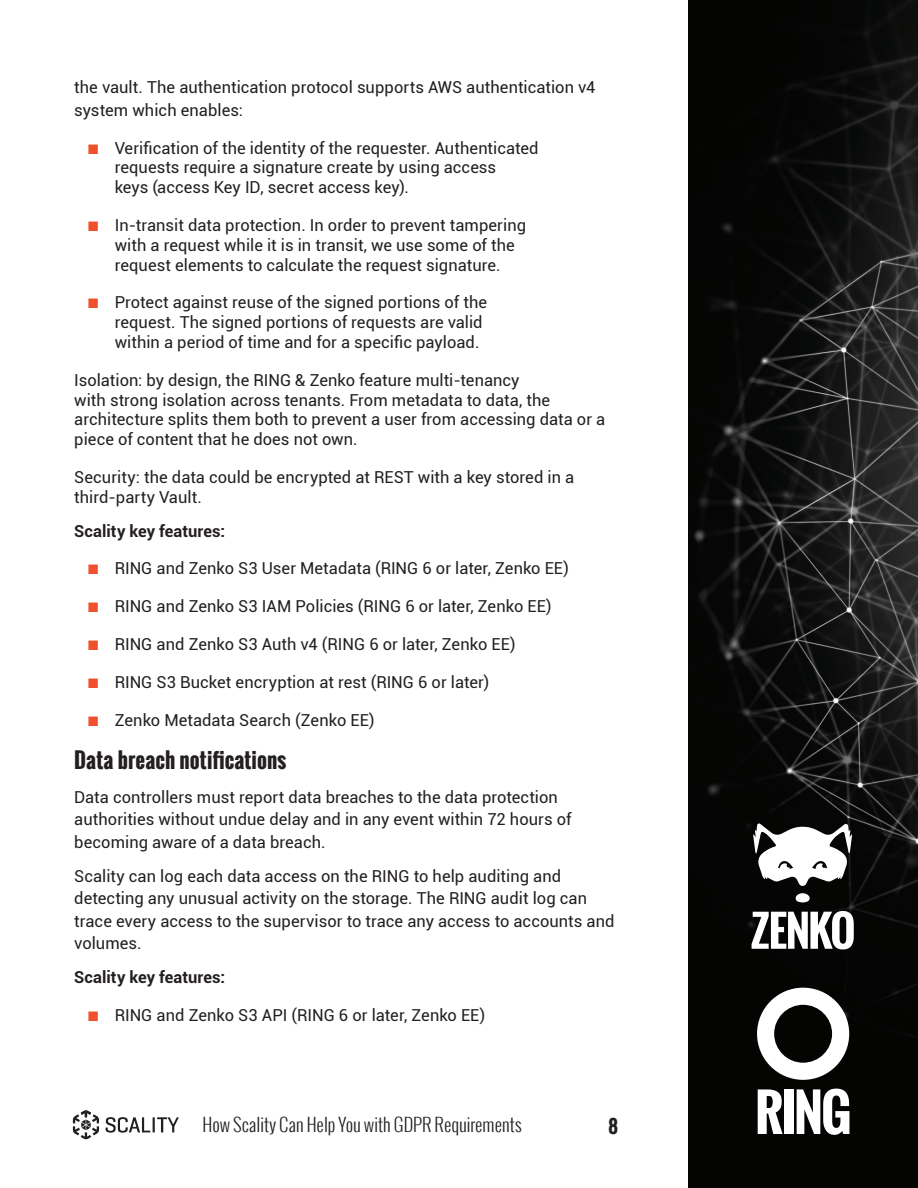
<style>
.page{position:relative;width:918px;height:1188px;background:#fff}
.page>*{position:absolute;margin:0;border:0;box-sizing:border-box;transform-origin:0 0}
.subsubhead{font:700 21px "Oswald";letter-spacing:.01em;color:#231f20}
.t1{font:300 18px "Oswald";color:#231f20}
.t2{font:700 18px "Oswald";color:#231f20}
.bullets_copy{font:16.5px/19.8px "Roboto";color:#231f20}
._02_Body{font:16.5px/22.5px "Roboto";letter-spacing:.005em;color:#231f20}
.sub_subsubhead{font:700 16.5px "Roboto";letter-spacing:.005em;color:#231f20}
.s1{font-family:"Proxima Nova";color:#f0502b}
</style>
<div class="page">
<img style="left:688px;top:0;width:230px;height:1188px">
<svg style="left:758px;top:1089px;width:25px;height:45px"></svg>
<div style="left:784px;top:1089px;width:9px;height:45px;background:#fff"></div>
<svg style="left:797px;top:1089px;width:52px;height:46px"></svg>
<svg style="left:757px;top:988px;width:92px;height:92px"></svg>
<svg style="left:752px;top:911px;width:102px;height:38px"></svg>
<svg style="left:796px;top:893px;width:14px;height:9px"></svg>
<svg style="left:753px;top:823px;width:99px;height:63px"></svg>
<svg style="left:106px;top:1117px;width:73px;height:16px"></svg>
<svg style="left:73px;top:1110px;width:26px;height:29px"></svg>
<p class="_02_Body" style="left:74px;top:76px;width:523px">the vault. The authentication protocol supports AWS authentication v4 system which enables:</p>
<p class="bullets_copy" style="left:115px;top:137px;width:425px;text-indent:-27px"><span class="s1">■</span> Verification of the identity of the requester. Authenticated requests require a signature create by using access<br>keys (access Key ID, secret access key).</p>
<p class="bullets_copy" style="left:115px;top:215px;width:413px;text-indent:-27px"><span class="s1">■</span> In-transit data protection. In order to prevent tampering with a request while it is in transit, we use some of the request elements to calculate the request signature.</p>
<p class="bullets_copy" style="left:115px;top:292px;width:374px;text-indent:-27px"><span class="s1">■</span> Protect against reuse of the signed portions of the request. The signed portions of requests are valid within a period of time and for a specific payload.</p>
<p class="bullets_copy" style="left:74px;top:369px;width:533px">Isolation: by design, the RING &amp; Zenko feature multi-tenancy<br>with strong isolation across tenants. From metadata to data, the architecture splits them both to prevent a user from accessing data or a piece of content that he does not own.</p>
<p class="bullets_copy" style="left:74px;top:467px;width:502px">Security: the data could be encrypted at REST with a key stored in a third-party Vault.</p>
<p class="sub_subsubhead" style="left:74px;top:519px;width:152px">Scality key features:</p>
<p class="bullets_copy" style="left:88px;top:558px;width:483px"><span class="s1">■</span> RING and Zenko S3 User Metadata (RING 6 or later, Zenko EE)</p>
<p class="bullets_copy" style="left:88px;top:596px;width:466px"><span class="s1">■</span> RING and Zenko S3 IAM Policies (RING 6 or later, Zenko EE)</p>
<p class="bullets_copy" style="left:88px;top:634px;width:430px"><span class="s1">■</span> RING and Zenko S3 Auth v4 (RING 6 or later, Zenko EE)</p>
<p class="bullets_copy" style="left:88px;top:671px;width:403px"><span class="s1">■</span> RING S3 Bucket encryption at rest (RING 6 or later)</p>
<p class="bullets_copy" style="left:88px;top:709px;width:289px"><span class="s1">■</span> Zenko Metadata Search (Zenko EE)</p>
<p class="subsubhead" style="left:74px;top:744px;width:214px">Data breach notifications</p>
<p class="_02_Body" style="left:74px;top:785px;width:499px">Data controllers must report data breaches to the data protection authorities without undue delay and in any event within 72 hours of becoming aware of a data breach.</p>
<p class="_02_Body" style="left:74px;top:864px;width:542px">Scality can log each data access on the RING to help auditing and detecting any unusual activity on the storage. The RING audit log can trace every access to the supervisor to trace any access to accounts and volumes.</p>
<p class="sub_subsubhead" style="left:74px;top:965px;width:152px">Scality key features:</p>
<p class="bullets_copy" style="left:88px;top:1004px;width:399px"><span class="s1">■</span> RING and Zenko S3 API (RING 6 or later, Zenko EE)</p>
<p class="t1" style="left:202px;top:1113px;width:321px">How Scality Can Help You with GDPR Requirements</p>
<p class="t2" style="left:609px;top:1113px;width:11px">8</p>
</div>
